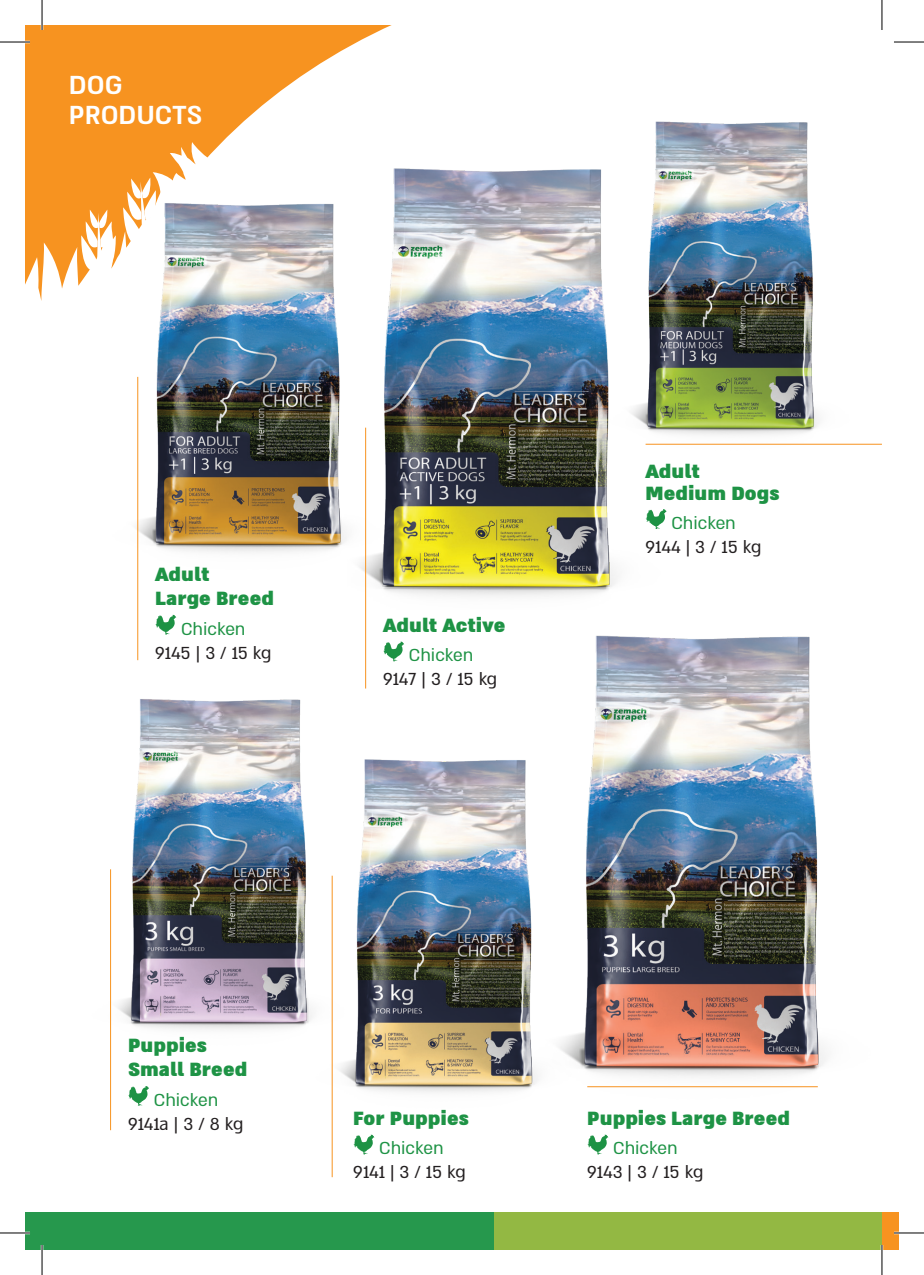
<style>
.page{position:relative;width:924px;height:1275px;background:#fff}
.page>*{position:absolute;margin:0;border:0;box-sizing:border-box;transform-origin:0 0}
.t1{font:30px/30px "Almoni Neue DL4.0 AAA D Bold";color:#fff}
.t2{font:900 22px/24px "Almoni Neue DL4.0 AAA";color:#1e9345}
.t3{font:20px "Almoni Neue DL4.0 AAA";color:#231f20}
.t4{font:20px "Almoni Neue DL4.0 AAA";color:#1e9345}
</style>
<div class="page">
<svg style="left:25px;top:25px;width:367px;height:116px;fill:#f79320"></svg>
<svg style="left:25px;top:141px;width:198px;height:160px"></svg>
<img style="left:50px;top:198px;width:297px;height:375px">
<img style="left:595px;top:635px;width:231px;height:453px">
<img style="left:111px;top:653px;width:190px;height:403px">
<img style="left:689px;top:122px;width:190px;height:322px">
<img style="left:347px;top:109px;width:342px;height:500px">
<hr style="left:365px;top:428px;width:1px;height:260px;background:#f79320">
<svg style="left:383px;top:641px;width:21px;height:20px"></svg>
<hr style="left:137px;top:377px;width:1px;height:283px;background:#f79320">
<svg style="left:155px;top:615px;width:21px;height:19px"></svg>
<hr style="left:110px;top:869px;width:1px;height:261px;background:#f79320">
<svg style="left:128px;top:1086px;width:21px;height:19px"></svg>
<hr style="left:645px;top:444px;width:236px;height:1px;background:#f79320">
<svg style="left:645px;top:509px;width:21px;height:20px"></svg>
<hr style="left:587px;top:1086px;width:230px;height:1px;background:#f79320">
<svg style="left:587px;top:1134px;width:21px;height:20px"></svg>
<img style="left:291px;top:713px;width:305px;height:406px">
<hr style="left:331px;top:875px;width:1px;height:302px;background:#f79320">
<svg style="left:353px;top:1134px;width:21px;height:20px"></svg>
<div style="left:25px;top:1212px;width:469px;height:38px;background:#26984d"></div>
<div style="left:494px;top:1212px;width:387px;height:38px;background:#93b843"></div>
<div style="left:881px;top:1212px;width:17px;height:38px;background:#f79320"></div>
<hr style="left:0;top:41px;width:30px;height:2px;background:#fff">
<hr style="left:0;top:1231px;width:30px;height:3px;background:#fff">
<hr style="left:893px;top:1231px;width:30px;height:3px;background:#fff">
<hr style="left:41px;top:0;width:2px;height:30px;background:#fff">
<hr style="left:41px;top:1245px;width:2px;height:30px;background:#fff">
<hr style="left:880px;top:1245px;width:2px;height:30px;background:#fff">
<hr style="left:0;top:42px;width:30px;height:1px;background:#000">
<hr style="left:893px;top:42px;width:30px;height:1px;background:#000">
<hr style="left:0;top:1232px;width:30px;height:1px;background:#000">
<hr style="left:893px;top:1232px;width:30px;height:1px;background:#000">
<hr style="left:42px;top:0;width:1px;height:30px;background:#000">
<hr style="left:42px;top:1245px;width:1px;height:30px;background:#000">
<hr style="left:881px;top:0;width:1px;height:30px;background:#000">
<hr style="left:881px;top:1245px;width:1px;height:30px;background:#000">
<h1 class="t1" style="left:69px;top:67px;width:135px">DOG<br>PRODUCTS</h1>
<p class="t2" style="left:155px;top:561px;width:120px">Adult<br>Large Breed</p>
<p class="t4" style="left:181px;top:613px;width:66px">Chicken</p>
<p class="t3" style="left:155px;top:637px;width:118px">9145 | 3 / 15 kg</p>
<p class="t2" style="left:383px;top:612px;width:124px">Adult Active</p>
<p class="t4" style="left:409px;top:640px;width:66px">Chicken</p>
<p class="t3" style="left:383px;top:664px;width:116px">9147 | 3 / 15 kg</p>
<p class="t2" style="left:645px;top:458px;width:135px;line-height:22px">Adult<br>Medium Dogs</p>
<p class="t4" style="left:671px;top:507px;width:66px">Chicken</p>
<p class="t3" style="left:645px;top:531px;width:117px">9144 | 3 / 15 kg</p>
<p class="t2" style="left:128px;top:1032px;width:121px">Puppies<br>Small Breed</p>
<p class="t4" style="left:154px;top:1084px;width:66px">Chicken</p>
<p class="t3" style="left:128px;top:1108px;width:117px">9141a | 3 / 8 kg</p>
<p class="t2" style="left:353px;top:1104px;width:117px">For Puppies</p>
<p class="t4" style="left:379px;top:1132px;width:66px">Chicken</p>
<p class="t3" style="left:353px;top:1156px;width:114px">9141 | 3 / 15 kg</p>
<p class="t2" style="left:587px;top:1104px;width:204px">Puppies Large Breed</p>
<p class="t4" style="left:613px;top:1132px;width:66px">Chicken</p>
<p class="t3" style="left:587px;top:1156px;width:118px">9143 | 3 / 15 kg</p>
</div>
